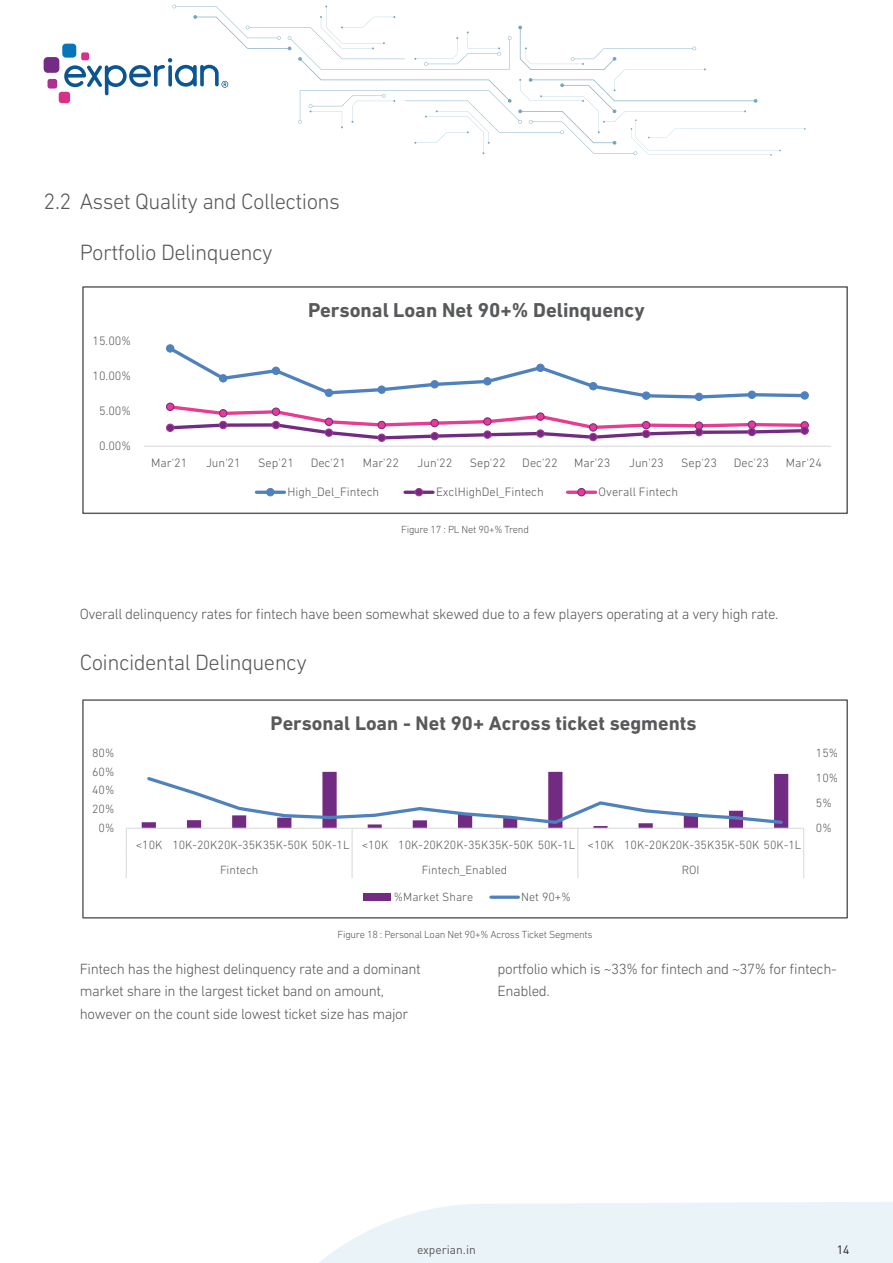
<style>
.page{position:relative;width:893px;height:1263px;background:#fff}
.page>*{position:absolute;margin:0;border:0;box-sizing:border-box;transform-origin:0 0}
.t1{font:300 22.5px "DIN Next W1 G";letter-spacing:-.025em;color:#57585a}
.t2{font:700 20.4px "DIN Next W1 G";color:#58595b}
.t3{font:700 20.1px "DIN Next W1 G";color:#58595b}
.t4{font:300 15px/22.5px "DIN Next W1 G";letter-spacing:-.025em;color:#57585a}
.t5{font:300 12.45px "DIN Next W1 G";color:#58595b}
.t6{font:300 12.15px/24.9px "DIN Next W1 G";color:#595959}
.t7{font:12px "DIN Pro";color:#57585a}
.t8{font:12px "DIN Pro";color:#231f20}
.t9{font:300 10.5px "DIN Next W1 G";letter-spacing:-.025em;color:#57585a}
</style>
<div class="page">
<svg style="left:319px;top:1202px;width:574px;height:61px;background:#ecf4f8"></svg>
<div style="left:62px;top:44px;width:14px;height:14px;background:#0775ba;border-radius:4px"></div>
<div style="left:44px;top:57px;width:15px;height:16px;background:#722c84;border-radius:4px"></div>
<div style="left:48px;top:79px;width:9px;height:10px;background:#ab3091;border-radius:3px"></div>
<div style="left:59px;top:92px;width:11px;height:11px;background:#d82f88;border-radius:3px"></div>
<svg style="left:64px;top:5px;width:742px;height:151px"></svg>
<hr style="left:144px;top:446px;width:687px;height:1px;background:#d9d9d9">
<div style="left:800px;top:391px;width:9px;height:9px;border:1px solid #4f81bd;border-radius:50%"></div>
<div style="left:377px;top:434px;width:9px;height:8px;border:1px solid #ae3493;border-radius:50%"></div>
<svg style="left:166px;top:344px;width:642px;height:97px"></svg>
<div style="left:167px;top:403px;width:7px;height:7px;background:#e83b92;border-radius:50%"></div>
<div style="left:166px;top:403px;width:8px;height:8px;border:1px solid #712b83;border-radius:50%"></div>
<div style="left:219px;top:410px;width:8px;height:7px;background:#e83b92;border-radius:50%"></div>
<div style="left:219px;top:409px;width:8px;height:8px;border:1px solid #712b83;border-radius:50%"></div>
<div style="left:272px;top:408px;width:8px;height:7px;background:#e83b92;border-radius:50%"></div>
<div style="left:272px;top:407px;width:8px;height:9px;border:1px solid #712b83;border-radius:50%"></div>
<div style="left:325px;top:418px;width:8px;height:7px;background:#e83b92;border-radius:50%"></div>
<div style="left:325px;top:418px;width:8px;height:8px;border:1px solid #712b83;border-radius:50%"></div>
<div style="left:378px;top:421px;width:7px;height:8px;background:#e83b92;border-radius:50%"></div>
<div style="left:377px;top:421px;width:9px;height:8px;border:1px solid #712b83;border-radius:50%"></div>
<div style="left:431px;top:419px;width:7px;height:8px;background:#e83b92;border-radius:50%"></div>
<div style="left:430px;top:419px;width:9px;height:8px;border:1px solid #712b83;border-radius:50%"></div>
<svg style="left:484px;top:418px;width:7px;height:7px"></svg>
<div style="left:483px;top:417px;width:9px;height:9px;border:1px solid #712b83;border-radius:50%"></div>
<div style="left:537px;top:413px;width:7px;height:7px;background:#e83b92;border-radius:50%"></div>
<div style="left:536px;top:412px;width:9px;height:9px;border:1px solid #712b83;border-radius:50%"></div>
<div style="left:589px;top:424px;width:8px;height:7px;background:#e83b92;border-radius:50%"></div>
<div style="left:589px;top:423px;width:8px;height:9px;border:1px solid #712b83;border-radius:50%"></div>
<div style="left:642px;top:421px;width:8px;height:8px;background:#e83b92;border-radius:50%"></div>
<div style="left:642px;top:421px;width:8px;height:8px;border:1px solid #712b83;border-radius:50%"></div>
<div style="left:695px;top:422px;width:8px;height:7px;background:#e83b92;border-radius:50%"></div>
<div style="left:695px;top:421px;width:8px;height:9px;border:1px solid #712b83;border-radius:50%"></div>
<div style="left:748px;top:421px;width:8px;height:7px;background:#e83b92;border-radius:50%"></div>
<div style="left:748px;top:420px;width:8px;height:9px;border:1px solid #712b83;border-radius:50%"></div>
<div style="left:801px;top:422px;width:7px;height:7px;background:#e83b92;border-radius:50%"></div>
<div style="left:800px;top:421px;width:9px;height:8px;border:1px solid #712b83;border-radius:50%"></div>
<hr style="left:256px;top:491px;width:28px;height:3px;background:#4f81bd">
<div style="left:267px;top:488px;width:7px;height:8px;background:#4f81bd;border-radius:50%"></div>
<div style="left:266px;top:488px;width:9px;height:8px;border:1px solid #4f81bd;border-radius:50%"></div>
<hr style="left:405px;top:491px;width:28px;height:3px;background:#712b83">
<div style="left:415px;top:488px;width:8px;height:8px;background:#712b83;border-radius:50%"></div>
<div style="left:415px;top:488px;width:8px;height:8px;border:1px solid #ae3493;border-radius:50%"></div>
<hr style="left:568px;top:491px;width:28px;height:3px;background:#e83b92">
<div style="left:578px;top:488px;width:7px;height:8px;background:#e83b92;border-radius:50%"></div>
<div style="left:577px;top:488px;width:9px;height:8px;border:1px solid #712b83;border-radius:50%"></div>
<div style="left:82px;top:286px;width:766px;height:228px;border:1px solid #58595b"></div>
<div style="left:748px;top:428px;width:8px;height:8px;border:1px solid #ae3493;border-radius:50%"></div>
<div style="left:801px;top:427px;width:7px;height:7px;background:#712b83;border-radius:50%"></div>
<div style="left:800px;top:426px;width:9px;height:9px;border:1px solid #ae3493;border-radius:50%"></div>
<div style="left:695px;top:428px;width:8px;height:8px;background:#712b83;border-radius:50%"></div>
<div style="left:695px;top:428px;width:8px;height:8px;border:1px solid #ae3493;border-radius:50%"></div>
<hr style="left:126px;top:828px;width:678px;height:1px;background:#d9d9d9">
<svg style="left:126px;top:829px;width:1px;height:49px"></svg>
<svg style="left:803px;top:829px;width:1px;height:49px"></svg>
<svg style="left:142px;top:772px;width:646px;height:106px"></svg>
<div style="left:363px;top:894px;width:28px;height:7px;background:#712b83"></div>
<svg style="left:491px;top:895px;width:27px;height:4px"></svg>
<div style="left:82px;top:699px;width:766px;height:219px;border:1px solid #58595b"></div>
<p class="t1" style="left:44px;top:189px;width:298px">2.2 Asset Quality and Collections</p>
<p class="t1" style="left:80px;top:240px;width:194px">Portfolio Delinquency</p>
<p class="t5" style="left:92px;top:333px;width:40px">15.00%</p>
<p class="t5" style="left:92px;top:368px;width:40px">10.00%</p>
<p class="t5" style="left:99px;top:403px;width:34px">5.00%</p>
<p class="t5" style="left:99px;top:439px;width:34px">0.00%</p>
<p class="t2" style="left:308px;top:298px;width:338px">Personal Loan Net 90+% Delinquency</p>
<p class="t5" style="left:151px;top:456px;width:38px">Mar'21</p>
<p class="t5" style="left:206px;top:456px;width:36px">Jun'21</p>
<p class="t5" style="left:258px;top:456px;width:37px">Sep'21</p>
<p class="t5" style="left:311px;top:456px;width:37px">Dec'21</p>
<p class="t5" style="left:363px;top:456px;width:38px">Mar'22</p>
<p class="t5" style="left:418px;top:456px;width:36px">Jun'22</p>
<p class="t5" style="left:470px;top:456px;width:37px">Sep'22</p>
<p class="t5" style="left:522px;top:456px;width:37px">Dec'22</p>
<p class="t5" style="left:574px;top:456px;width:38px">Mar'23</p>
<p class="t5" style="left:629px;top:456px;width:36px">Jun'23</p>
<p class="t5" style="left:681px;top:456px;width:37px">Sep'23</p>
<p class="t5" style="left:734px;top:456px;width:37px">Dec'23</p>
<p class="t5" style="left:786px;top:456px;width:38px">Mar'24</p>
<p class="t5" style="left:287px;top:485px;width:93px">High_Del_Fintech</p>
<p class="t5" style="left:436px;top:485px;width:109px">ExclHighDel_Fintech</p>
<p class="t5" style="left:599px;top:485px;width:81px">Overall Fintech</p>
<p class="t9" style="left:401px;top:523px;width:129px">Figure 17 : PL Net 90+% Trend</p>
<p class="t4" style="left:80px;top:602px;width:700px">Overall delinquency rates for fintech have been somewhat skewed due to a few players operating at a very high rate.</p>
<p class="t1" style="left:80px;top:649px;width:229px">Coincidental Delinquency</p>
<p class="t6" style="left:92px;top:740px;width:24px">80%</p>
<p class="t6" style="left:92px;top:759px;width:24px">60%</p>
<p class="t6" style="left:92px;top:778px;width:24px">40%</p>
<p class="t6" style="left:92px;top:796px;width:24px">20%</p>
<p class="t6" style="left:99px;top:815px;width:17px">0%</p>
<p class="t3" style="left:271px;top:711px;width:428px">Personal Loan - Net 90+ Across ticket segments</p>
<p class="t6" style="left:220px;top:832px;width:583px;text-indent:-84px">&lt;10K 10K-20K20K-35K35K-50K 50K-1L &lt;10K 10K-20K20K-35K35K-50K 50K-1L &lt;10K 10K-20K20K-35K35K-50K 50K-1L<br>Fintech</p>
<p class="t6" style="left:422px;top:857px;width:87px">Fintech_Enabled</p>
<p class="t6" style="left:682px;top:857px;width:19px">ROI</p>
<p class="t6" style="left:394px;top:884px;width:81px">%Market Share</p>
<p class="t6" style="left:521px;top:884px;width:51px">Net 90+%</p>
<p class="t6" style="left:816px;top:740px;width:24px">15%</p>
<p class="t6" style="left:816px;top:765px;width:24px">10%</p>
<p class="t6" style="left:816px;top:790px;width:17px">5%</p>
<p class="t6" style="left:816px;top:815px;width:17px">0%</p>
<p class="t9" style="left:338px;top:928px;width:256px">Figure 18 : Personal Loan Net 90+% Across Ticket Segments</p>
<p class="t4" style="left:80px;top:957px;width:343px">Fintech has the highest delinquency rate and a dominant market share in the largest ticket band on amount, however on the count side lowest ticket size has major</p>
<p class="t4" style="left:497px;top:957px;width:341px">portfolio which is ~33% for fintech and ~37% for fintech-<br>Enabled.</p>
<p class="t7" style="left:417px;top:1242px;width:60px">experian.in</p>
<p class="t8" style="left:837px;top:1242px;width:14px">14</p>
</div>
